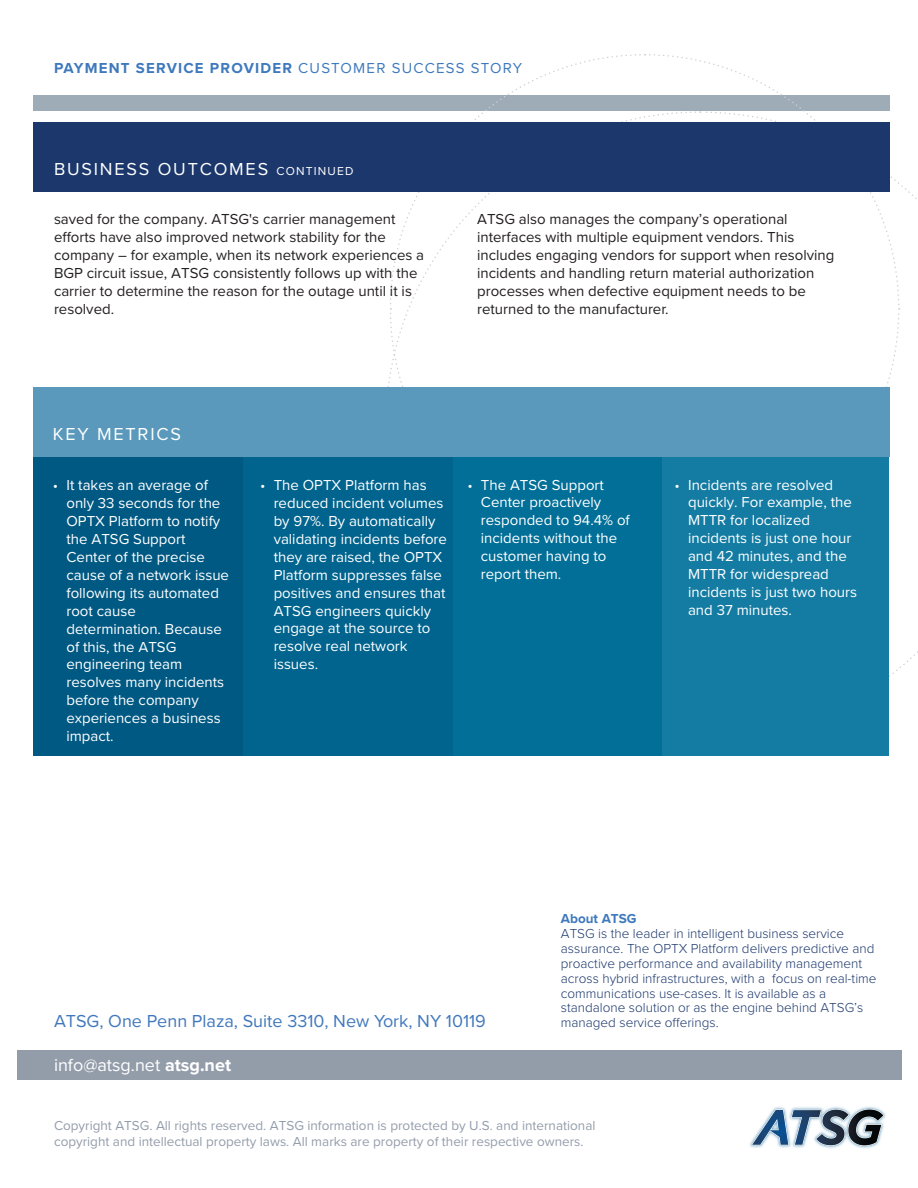
<style>
.page{position:relative;width:918px;height:1188px;background:#fff}
.page>*{position:absolute;margin:0;border:0;box-sizing:border-box;transform-origin:0 0}
.t1{font:18px "Proxima Nova";color:#4178bd}
.t2{font:18px "Proxima Nova";letter-spacing:.1em;color:#fff}
.t3{font:18px "Proxima Nova";color:#fff}
.t4{font:18px "Proxima Nova A";letter-spacing:.1em;color:#fff}
.t5{font:15px/17.9px "Proxima Nova";color:#fff}
.t6{font:15px/18px "Proxima Nova";color:#231f20}
.t7{font:700 15px "Proxima Nova";letter-spacing:.08em;color:#3e79bd}
.t8{font:300 13.5px/14.9px "Proxima Nova";color:#1b376c}
.t9{font:13.5px/16.2px "Proxima Nova";color:#939daa}
.t10{font:700 13.5px "Proxima Nova";color:#3e79bd}
.s1{font-weight:400}
.s2{font-size:12px}
.s3{font-family:"Proxima Nova A";font-weight:300}
.s4{font-weight:700}
</style>
<div class="page">
<div style="left:33px;top:95px;width:856px;height:15px;background:#9dacb6"></div>
<svg style="left:648px;top:313px;width:251px;height:144px"></svg>
<svg style="left:645px;top:54px;width:255px;height:251px"></svg>
<svg style="left:389px;top:54px;width:253px;height:253px"></svg>
<svg style="left:389px;top:312px;width:255px;height:76px"></svg>
<div style="left:17px;top:1050px;width:884px;height:30px;background:#939daa"></div>
<div style="left:33px;top:122px;width:856px;height:70px;background:#1b376c"></div>
<div style="left:662px;top:457px;width:227px;height:299px;background:#147ca3"></div>
<div style="left:453px;top:457px;width:209px;height:299px;background:#016f98"></div>
<div style="left:243px;top:457px;width:210px;height:299px;background:#00648e"></div>
<div style="left:33px;top:457px;width:210px;height:299px;background:#005983"></div>
<div style="left:33px;top:388px;width:856px;height:69px;background:#5a99bb"></div>
<img style="left:749px;top:1106px;width:137px;height:43px">
<p class="t7" style="left:54px;top:57px;width:470px">PAYMENT SERVICE PROVIDER <span class="s1">CUSTOMER SUCCESS STORY</span></p>
<p class="t2" style="left:54px;top:156px;width:301px">BUSINESS OUTCOMES <span class="s2">CONTINUED</span></p>
<p class="t6" style="left:54px;top:209px;width:372px">saved for the company. ATSG's carrier management efforts have also improved network stability for the company – for example, when its network experiences a BGP circuit issue, ATSG consistently follows up with the carrier to determine the reason for the outage until it is resolved.</p>
<p class="t4" style="left:53px;top:421px;width:129px">KEY METRICS</p>
<p class="t6" style="left:477px;top:209px;width:359px">ATSG also manages the company’s operational interfaces with multiple equipment vendors. This includes engaging vendors for support when resolving incidents and handling return material authorization processes when defective equipment needs to be returned to the manufacturer.</p>
<p class="t5" style="left:66px;top:476px;width:164px;text-indent:-14px"><span class="s3">•</span> It takes an average of only 33 seconds for the<br>OPTX Platform to notify the ATSG Support<br>Center of the precise cause of a network issue following its automated root cause determination. Because of this, the ATSG engineering team resolves many incidents before the company experiences a business impact.</p>
<p class="t5" style="left:274px;top:476px;width:175px;text-indent:-14px"><span class="s3">•</span> The OPTX Platform has reduced incident volumes by 97%. By automatically validating incidents before they are raised, the OPTX<br>Platform suppresses false positives and ensures that<br>ATSG engineers quickly engage at the source to resolve real network issues.</p>
<p class="t5" style="left:481px;top:475px;width:150px;text-indent:-14px"><span class="s3">•</span> The ATSG Support<br>Center proactively responded to 94.4% of incidents without the customer having to report them.</p>
<p class="t5" style="left:688px;top:475px;width:171px;text-indent:-14px"><span class="s3">•</span> Incidents are resolved quickly. For example, the<br>MTTR for localized incidents is just one hour and 42 minutes, and the<br>MTTR for widespread incidents is just two hours and 37 minutes.</p>
<p class="t1" style="left:54px;top:1008px;width:433px">ATSG, One Penn Plaza, Suite 3310, New York, NY 10119</p>
<p class="t3" style="left:54px;top:1051px;width:179px">info@atsg.net <span class="s4">atsg.net</span></p>
<p class="t10" style="left:561px;top:908px;width:77px">About ATSG</p>
<p class="t8" style="left:561px;top:926px;width:317px">ATSG is the leader in intelligent business service assurance. The OPTX Platform delivers predictive and proactive performance and availability management across hybrid infrastructures, with a focus on real-time communications use-cases. It is available as a standalone solution or as the engine behind ATSG’s managed service offerings.</p>
<p class="t9" style="left:54px;top:1116px;width:543px">Copyright ATSG. All rights reserved. ATSG information is protected by U.S. and international copyright and intellectual property laws. All marks are property of their respective owners.</p>
</div>
